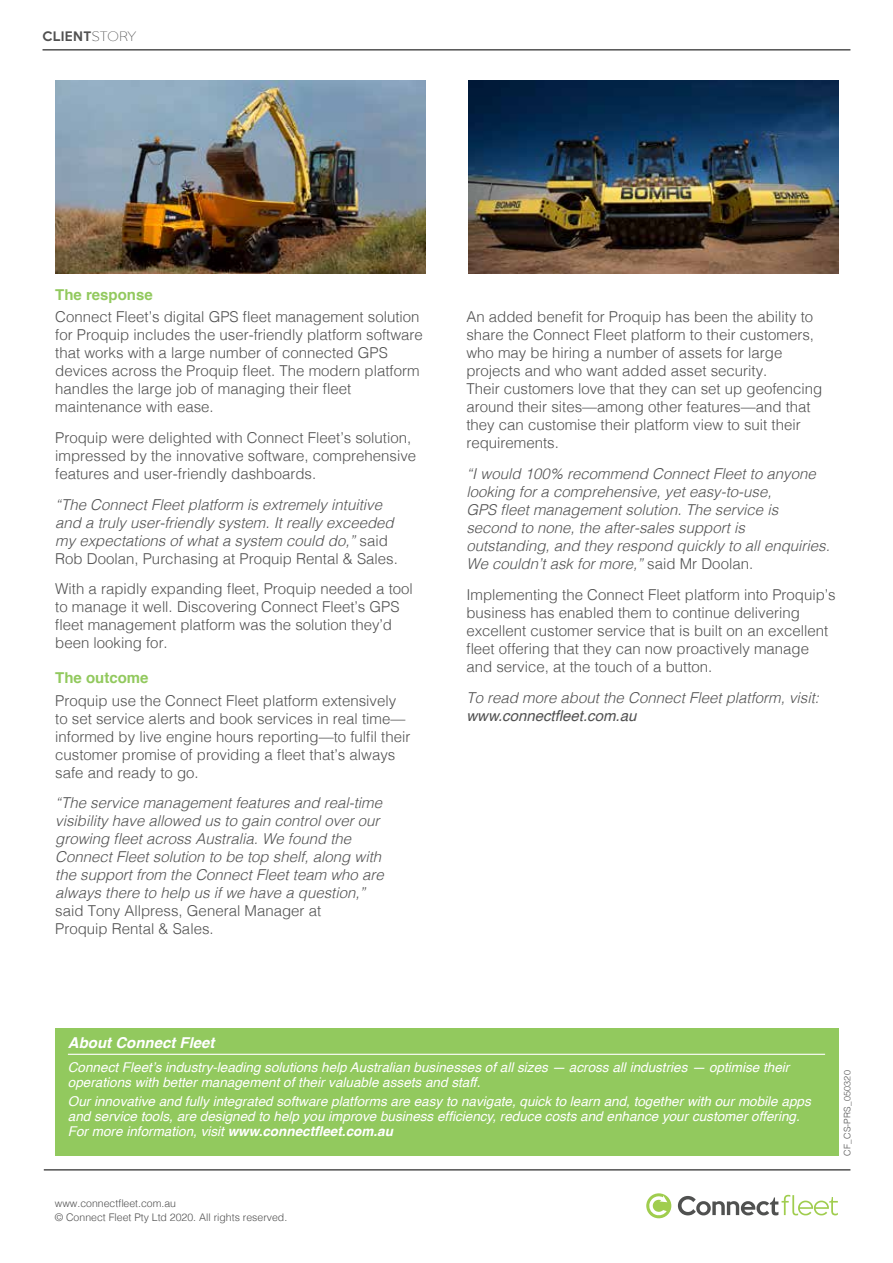
<style>
.page{position:relative;width:893px;height:1263px;background:#fff}
.page>*{position:absolute;margin:0;border:0;box-sizing:border-box;transform-origin:0 0}
.t1{font:300 15px/18px "Helvetica";color:#515151}
.t2{font:italic 300 15px/18px "Helvetica";color:#515151}
.t3{font:italic 15px "Helvetica";color:#515151}
.t4{font:700 15px "Helvetica";color:#92c95e}
.t5{font:italic 700 15px "Helvetica";color:#fff}
.t6{font:italic 13.5px/15px "Helvetica";color:#fff}
.t7{font:500 12px "Keep Calm";letter-spacing:.04em;color:#515151}
.t8{font:300 10.5px/13.5px "Helvetica";color:#515151}
.t9{font:300 9px "Helvetica";letter-spacing:.02em;color:#515151}
.s1{font-family:"Keep Calm W01";font-weight:300}
.s2{font-style:normal}
.s3{font-weight:700}
</style>
<div class="page">
<hr style="left:43px;top:49px;width:807px;height:2px;background:#515151">
<div style="left:55px;top:1028px;width:783px;height:127px;background:#92c95e"></div>
<hr style="left:68px;top:1054px;width:757px;height:1px;background:#fff">
<svg style="left:678px;top:1195px;width:160px;height:20px"></svg>
<div style="left:646px;top:1193px;width:25px;height:25px;background:#a0cd4e;border-radius:50%"></div>
<svg style="left:648px;top:1195px;width:19px;height:21px"></svg>
<hr style="left:44px;top:1169px;width:806px;height:1px;background:#515151">
<img style="left:55px;top:81px;width:370px;height:193px">
<img style="left:468px;top:81px;width:370px;height:193px">
<p class="t7" style="left:43px;top:26px;width:95px">CLIENT<span class="s1">STORY</span></p>
<p class="t4" style="left:55px;top:282px;width:99px">The response</p>
<p class="t1" style="left:55px;top:307px;width:369px">Connect Fleet’s digital GPS fleet management solution for Proquip includes the user-friendly platform software that works with a large number of connected GPS devices across the Proquip fleet. The modern platform handles the large job of managing their fleet maintenance with ease.</p>
<p class="t1" style="left:55px;top:427px;width:362px">Proquip were delighted with Connect Fleet’s solution, impressed by the innovative software, comprehensive features and user-friendly dashboards.</p>
<p class="t2" style="left:55px;top:494px;width:344px">“The Connect Fleet platform is extremely intuitive and a truly user-friendly system. It really exceeded my expectations of what a system could do,” <span class="s2">said Rob Doolan, Purchasing at Proquip Rental &amp; Sales.</span></p>
<p class="t1" style="left:55px;top:579px;width:359px">With a rapidly expanding fleet, Proquip needed a tool to manage it well. Discovering Connect Fleet’s GPS fleet management platform was the solution they’d been looking for.</p>
<p class="t4" style="left:55px;top:666px;width:95px">The outcome</p>
<p class="t1" style="left:55px;top:690px;width:357px">Proquip use the Connect Fleet platform extensively to set service alerts and book services in real time— informed by live engine hours reporting—to fulfil their customer promise of providing a fleet that’s always safe and ready to go.</p>
<p class="t2" style="left:55px;top:793px;width:330px">“The service management features and real-time visibility have allowed us to gain control over our growing fleet across Australia. We found the Connect Fleet solution to be top shelf, along with the support from the Connect Fleet team who are always there to help us if we have a question,”</p>
<p class="t1" style="left:55px;top:901px;width:267px">said Tony Allpress, General Manager at<br>Proquip Rental &amp; Sales.</p>
<p class="t1" style="left:466px;top:307px;width:358px">An added benefit for Proquip has been the ability to share the Connect Fleet platform to their customers, who may be hiring a number of assets for large projects and who want added asset security.<br>Their customers love that they can set up geofencing around their sites—among other features—and that they can customise their platform view to suit their requirements.</p>
<p class="t2" style="left:466px;top:464px;width:365px">“I would 100% recommend Connect Fleet to anyone looking for a comprehensive, yet easy-to-use,<br>GPS fleet management solution. The service is second to none, the after-sales support is outstanding, and they respond quickly to all enquiries.<br>We couldn’t ask for more,” <span class="s2">said Mr Doolan.</span></p>
<p class="t1" style="left:466px;top:584px;width:371px">Implementing the Connect Fleet platform into Proquip’s business has enabled them to continue delivering excellent customer service that is built on an excellent fleet offering that they can now proactively manage and service, at the touch of a button.</p>
<p class="t2" style="left:466px;top:687px;width:354px">To read more about the Connect Fleet platform, visit:</p>
<p class="t3" style="left:466px;top:703px;width:172px">www.connectfleet.com.au</p>
<p class="t5" style="left:68px;top:1030px;width:148px">About Connect Fleet</p>
<p class="t6" style="left:68px;top:1060px;width:723px">Connect Fleet’s industry-leading solutions help Australian businesses of all sizes — across all industries — optimise their operations with better management of their valuable assets and staff.</p>
<p class="t6" style="left:68px;top:1094px;width:744px">Our innovative and fully integrated software platforms are easy to navigate, quick to learn and, together with our mobile apps and service tools, are designed to help you improve business efficiency, reduce costs and enhance your customer offering.<br>For more information, visit <span class="s3">www.connectfleet.com.au</span></p>
<p class="t8" style="left:55px;top:1196px;width:234px">www.connectfleet.com.au<br>© Connect Fleet Pty Ltd 2020. All rights reserved.</p>
<p class="t9" style="left:840px;top:1155px;width:87px;rotate:-90deg">CF_CS-PRS_050320</p>
</div>
